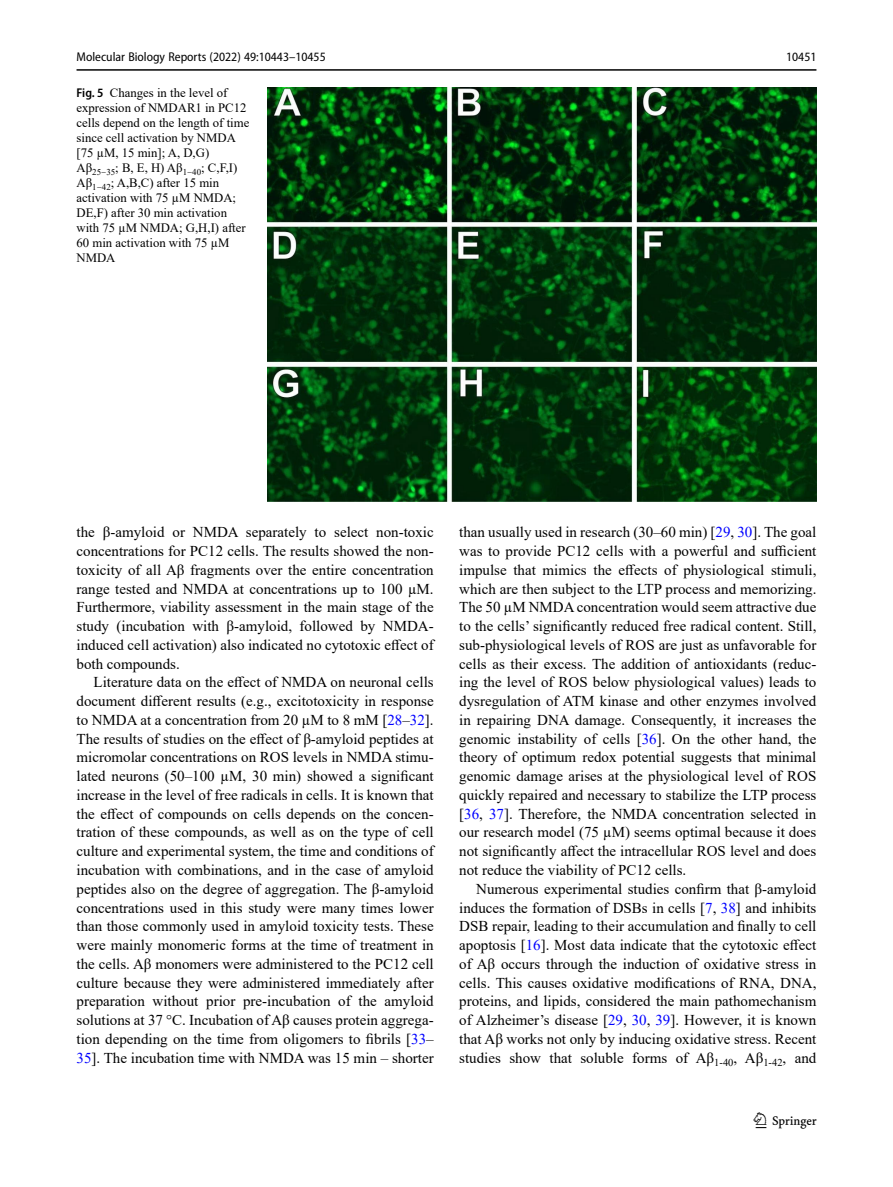
<style>
.page{position:relative;width:893px;height:1187px;background:#fff}
.page>*{position:absolute;margin:0;border:0;box-sizing:border-box;transform-origin:0 0}
.t1{font:22.5px "Springnew";color:#000}
.Body_Text_Indent{font:15px/18.8px "Times New Roman";color:#000;text-align:justify}
.Figure_Caption_Side{font:12.75px/15px "Times New Roman";color:#000}
.t2{font:semi-condensed 12.75px "Myriad Pro";color:#000}
.s1{font-family:"Myriad Pro";font-weight:600;font-stretch:semi-condensed}
.s2{font-family:"Times New Roman PSMT2"}
.s3{font-family:"Times New Roman PSMT2";color:#00f}
</style>
<div class="page">
<hr style="left:77px;top:69px;width:739px;height:2px;background:#000">
<img style="left:268px;top:87px;width:548px;height:414px">
<p class="t2" style="left:77px;top:49px;width:251px">Molecular Biology Reports (2022) 49:10443–10455</p>
<p class="Figure_Caption_Side" style="left:77px;top:84px;width:174px"><span class="s1">Fig. 5</span> Changes in the level of expression of NMDAR1 in PC12 <span class="s2">cells depend on the length of time </span>since cell activation by NMDA [75 µM, 15 min]; A, D,G)<br>Aβ<sub>25</sub><sub>−</sub><sub>35</sub>; B, E, H) Aβ<sub>1</sub><sub>−</sub><sub>40</sub>; C,F,I)<br>Aβ<sub>1</sub><sub>−</sub><sub>42</sub>; A,B,C) after 15 min activation with 75 µM NMDA;<br>DE,F) after 30 min activation with 75 µM NMDA; G,H,I) after<br>60 min activation with 75 µM<br>NMDA</p>
<p class="t2" style="left:786px;top:49px;width:32px">10451</p>
<p class="Body_Text_Indent" style="left:77px;top:522px;width:359px">the β-amyloid or NMDA separately to select non-toxic concentrations for PC12 cells. The results showed the non&shy;toxicity of all Aβ fragments over the entire concentration range tested and NMDA at concentrations up to 100 µM.<br>Furthermore, viability assessment in the main stage of the study (incubation with β-amyloid, followed by NMDA&shy;induced cell activation) also indicated no cytotoxic effect of <span class="s2">both compounds.</span></p>
<p class="Body_Text_Indent" style="left:77px;top:672px;width:359px;text-indent:17px">Literature data on the effect of NMDA on neuronal cells document different results (e.g., excitotoxicity in response to NMDA at a concentration from 20 µM to 8 mM [<span class="s3">28</span><span class="s2">–</span><span class="s3">32</span><span class="s2">].<br></span>The results of studies on the effect of β-amyloid peptides at micromolar concentrations on ROS levels in NMDA stimu&shy;lated neurons (50–100 µM, 30 min) showed a significant increase in the level of free radicals in cells. It is known that the effect of compounds on cells depends on the concen&shy;<span class="s2">tration of these compounds, as well as on the type of cell culture and experimental system, the time and conditions of incubation with combinations, and in the case of amyloid </span>peptides also on the degree of aggregation. The β-amyloid <span class="s2">concentrations used in this study were many times lower </span>than those commonly used in amyloid toxicity tests. These <span class="s2">were mainly monomeric forms at the time of treatment in </span>the cells. Aβ monomers were administered to the PC12 cell <span class="s2">culture because they were administered immediately after preparation without prior pre-incubation of the amyloid </span>solutions at 37 °C. Incubation of Aβ causes protein aggrega&shy;tion depending on the time from oligomers to fibrils [<span class="s3">33</span><span class="s2">– </span><span class="s3">35</span>]. The incubation time with NMDA was 15 min – shorter</p>
<p class="Body_Text_Indent" style="left:459px;top:522px;width:359px"><span class="s2">than usually used in research (30–60 min) [</span><span class="s3">29</span><span class="s2">,</span> <span class="s3">30</span>]. The goal was to provide PC12 cells with a powerful and sufficient impulse that mimics the effects of physiological stimuli, which are then subject to the LTP process and memorizing.<br>The 50 µM NMDA concentration would seem attractive due to the cells’ significantly reduced free radical content. Still, sub-physiological levels of ROS are just as unfavorable for cells as their excess. The addition of antioxidants (reduc&shy;ing the level of ROS below physiological values) leads to dysregulation of ATM kinase and other enzymes involved in repairing DNA damage. Consequently, it increases the <span class="s2">genomic instability of cells [</span><span class="s3">36</span><span class="s2">]. On the other hand, the theory of optimum redox potential suggests that minimal </span>genomic damage arises at the physiological level of ROS quickly repaired and necessary to stabilize the LTP process <span class="s2">[</span><span class="s3">36</span><span class="s2">,</span> <span class="s3">37</span>]. Therefore, the NMDA concentration selected in <span class="s2">our research model (75 µM) seems optimal because it does </span>not significantly affect the intracellular ROS level and does not reduce the viability of PC12 cells.</p>
<p class="Body_Text_Indent" style="left:459px;top:878px;width:359px;text-indent:17px">Numerous experimental studies confirm that β-amyloid <span class="s2">induces the formation of DSBs in cells [</span><span class="s3">7</span><span class="s2">,</span> <span class="s3">38</span><span class="s2">] and inhibits </span>DSB repair, leading to their accumulation and finally to cell <span class="s2">apoptosis [</span><span class="s3">16</span>]. Most data indicate that the cytotoxic effect of Aβ occurs through the induction of oxidative stress in cells. This causes oxidative modifications of RNA, DNA, <span class="s2">proteins, and lipids, considered the main pathomechanism </span>of Alzheimer’s disease [<span class="s3">29</span><span class="s2">,</span> <span class="s3">30</span><span class="s2">,</span> <span class="s3">39</span>]. However, it is known that Aβ works not only by inducing oxidative stress. Recent studies show that soluble forms of Aβ<sub>1-40</sub>, Aβ<sub>1-42</sub><span class="s2">, and</span></p>
<h1 class="t1" style="left:756px;top:1107px;width:63px">1 3</h1>
</div>
